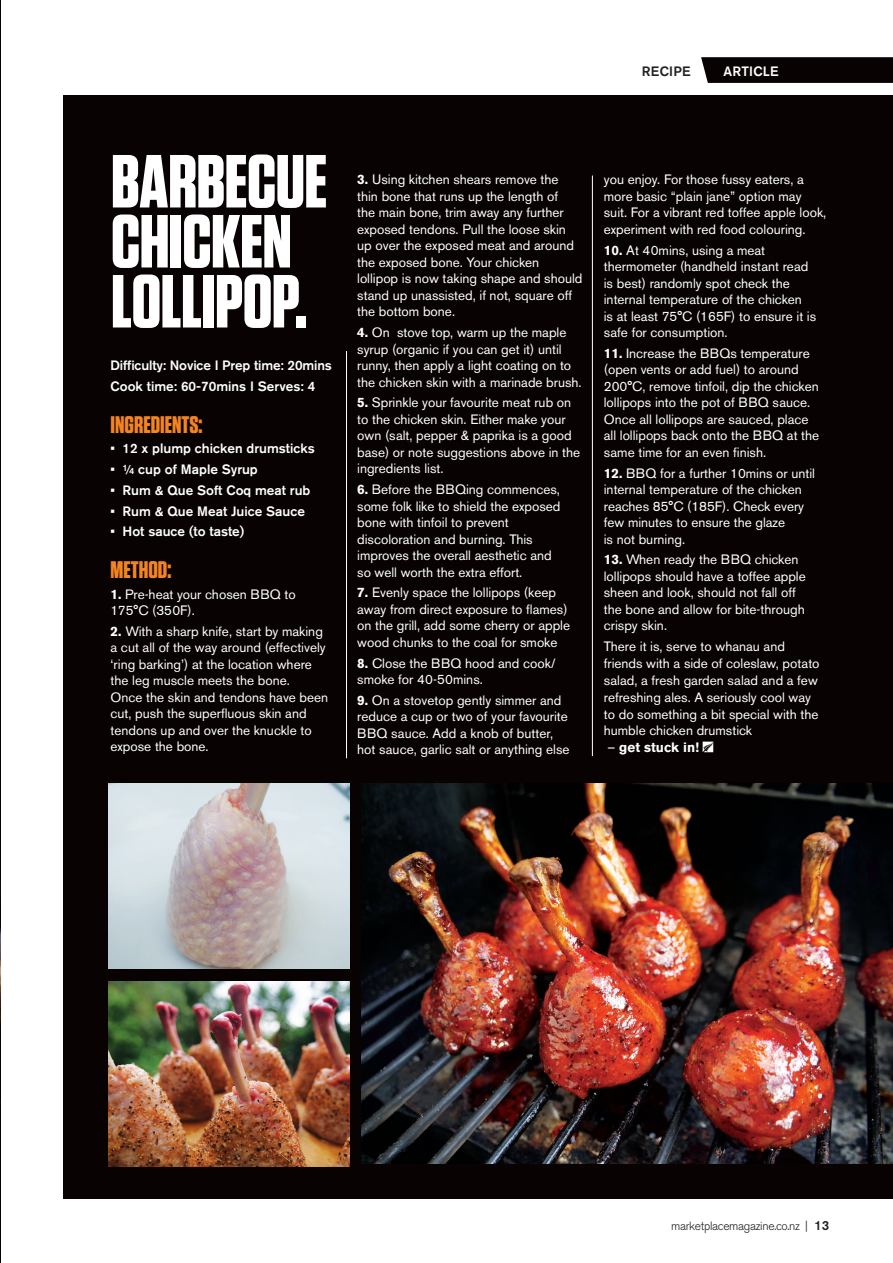
<style>
.page{position:relative;width:893px;height:1263px;background:#fff}
.page>*{position:absolute;margin:0;border:0;box-sizing:border-box;transform-origin:0 0}
.t1{font:700 75px/60px "Tungsten";letter-spacing:-.01em;color:#fff}
.List_Style{font:700 24px "Tungsten";color:#f38421}
.List_Style-2{font:13.5px/16.5px "Akzidenz Grotesk";color:#fff}
.List_Style-3{font:500 13.5px "Akzidenz Grotesk BQ";color:#fff}
.List_Style-4{font:700 13.5px "Akzidenz Grotesk BQ";color:#fff}
.t2{font:500 13.5px "Akzidenz Grotesk BE";letter-spacing:.015em;color:#fff}
.t3{font:500 13.5px "Akzidenz Grotesk BE";letter-spacing:.02em;color:#231f20}
.t4{font:300 12px "Akzidenz Grotesk BQ";letter-spacing:-.025em;color:#231f20}
.s1{font-family:"Akzidenz Grotesk BQ";font-weight:700}
.s2{font-family:"Akzidenz Grotesk";font-weight:400}
.s3{font-weight:500;font-size:13.2px}
</style>
<div class="page">
<img style="left:0;top:1px;width:1px;height:1262px">
<div style="left:64px;top:96px;width:829px;height:1103px;background:#080302"></div>
<img style="left:362px;top:783px;width:531px;height:380px">
<svg style="left:701px;top:57px;width:192px;height:26px;background:#0e0a09"></svg>
<img style="left:108px;top:783px;width:241px;height:185px">
<img style="left:108px;top:981px;width:241px;height:185px">
<svg style="left:703px;top:742px;width:10px;height:10px"></svg>
<hr style="left:346px;top:351px;width:1px;height:407px;background:#fff">
<hr style="left:592px;top:176px;width:1px;height:580px;background:#fff">
<p class="t3" style="left:642px;top:63px;width:50px">RECIPE</p>
<p class="t2" style="left:724px;top:63px;width:56px">ARTICLE</p>
<p class="t1" style="left:111px;top:154px;width:218px">BARBECUE<br>CHICKEN<br>LOLLIPOP.</p>
<p class="List_Style-3" style="left:111px;top:357px;width:223px">Difficulty: Novice I Prep time: 20mins</p>
<p class="List_Style-3" style="left:111px;top:378px;width:206px">Cook time: 60-70mins I Serves: 4</p>
<p class="List_Style" style="left:111px;top:411px;width:93px">INGREDIENTS:</p>
<p class="List_Style-3" style="left:111px;top:440px;width:206px">• 12 x plump chicken drumsticks</p>
<p class="List_Style-3" style="left:111px;top:461px;width:149px">• ¼ cup of Maple Syrup</p>
<p class="List_Style-3" style="left:111px;top:482px;width:201px">• Rum &amp; Que Soft Coq meat rub</p>
<p class="List_Style-3" style="left:111px;top:503px;width:196px">• Rum &amp; Que Meat Juice Sauce</p>
<p class="List_Style-3" style="left:111px;top:523px;width:135px">• Hot sauce (to taste)</p>
<p class="List_Style" style="left:111px;top:557px;width:62px">METHOD:</p>
<p class="List_Style-2" style="left:111px;top:586px;width:187px"><span class="s1">1.</span> Pre-heat your chosen BBQ to<br>175°C (350F).</p>
<p class="List_Style-2" style="left:111px;top:623px;width:219px"><span class="s1">2.</span> With a sharp knife, start by making a cut all of the way around (effectively ‘ring barking’) at the location where the leg muscle meets the bone.<br>Once the skin and tendons have been cut, push the superfluous skin and tendons up and over the knuckle to expose the bone.</p>
<p class="List_Style-2" style="left:357px;top:171px;width:227px"><span class="s1">3.</span> Using kitchen shears remove the thin bone that runs up the length of<br>the main bone, trim away any further exposed tendons. Pull the loose skin up over the exposed meat and around the exposed bone. Your chicken lollipop is now taking shape and should stand up unassisted, if not, square off the bottom bone.</p>
<p class="List_Style-2" style="left:357px;top:324px;width:226px"><span class="s1">4.</span> On stove top, warm up the maple syrup (organic if you can get it) until runny, then apply a light coating on to the chicken skin with a marinade brush.</p>
<p class="List_Style-2" style="left:357px;top:394px;width:225px"><span class="s1">5.</span> Sprinkle your favourite meat rub on to the chicken skin. Either make your own (salt, pepper &amp; paprika is a good base) or note suggestions above in the ingredients list.</p>
<p class="List_Style-2" style="left:357px;top:481px;width:205px"><span class="s1">6.</span> Before the BBQing commences, some folk like to shield the exposed bone with tinfoil to prevent discoloration and burning. This improves the overall aesthetic and so well worth the extra effort.</p>
<p class="List_Style-2" style="left:357px;top:584px;width:214px"><span class="s1">7.</span> Evenly space the lollipops (keep away from direct exposure to flames) on the grill, add some cherry or apple wood chunks to the coal for smoke</p>
<p class="List_Style-2" style="left:357px;top:655px;width:200px"><span class="s1">8.</span> Close the BBQ hood and cook/ smoke for 40-50mins.</p>
<p class="List_Style-2" style="left:357px;top:692px;width:214px"><span class="s1">9.</span> On a stovetop gently simmer and reduce a cup or two of your favourite BBQ sauce. Add a knob of butter, hot sauce, garlic salt or anything else</p>
<p class="List_Style-2" style="left:604px;top:171px;width:224px">you enjoy. For those fussy eaters, a more basic “plain jane” option may suit. For a vibrant red toffee apple look, experiment with red food colouring.</p>
<p class="List_Style-2" style="left:604px;top:242px;width:214px"><span class="s1">10.</span> At 40mins, using a meat thermometer (handheld instant read is best) randomly spot check the internal temperature of the chicken<br>is at least 75°C (165F) to ensure it is safe for consumption.</p>
<p class="List_Style-2" style="left:604px;top:345px;width:217px"><span class="s1">11.</span> Increase the BBQs temperature (open vents or add fuel) to around 200°C, remove tinfoil, dip the chicken lollipops into the pot of BBQ sauce.<br>Once all lollipops are sauced, place all lollipops back onto the BBQ at the same time for an even finish.</p>
<p class="List_Style-2" style="left:604px;top:465px;width:213px"><span class="s1">12.</span> BBQ for a further 10mins or until internal temperature of the chicken reaches 85°C (185F). Check every few minutes to ensure the glaze<br>is not burning.</p>
<p class="List_Style-2" style="left:604px;top:551px;width:203px"><span class="s1">13.</span> When ready the BBQ chicken lollipops should have a toffee apple sheen and look, should not fall off the bone and allow for bite-through crispy skin.</p>
<p class="List_Style-2" style="left:604px;top:638px;width:217px">There it is, serve to whanau and friends with a side of coleslaw, potato salad, a fresh garden salad and a few refreshing ales. A seriously cool way to do something a bit special with the humble chicken drumstick</p>
<p class="List_Style-4" style="left:607px;top:740px;width:93px"><span class="s2">–</span> get stuck in!</p>
<p class="t4" style="left:671px;top:1219px;width:160px">marketplacemagazine.co.nz | <span class="s3">13</span></p>
</div>
